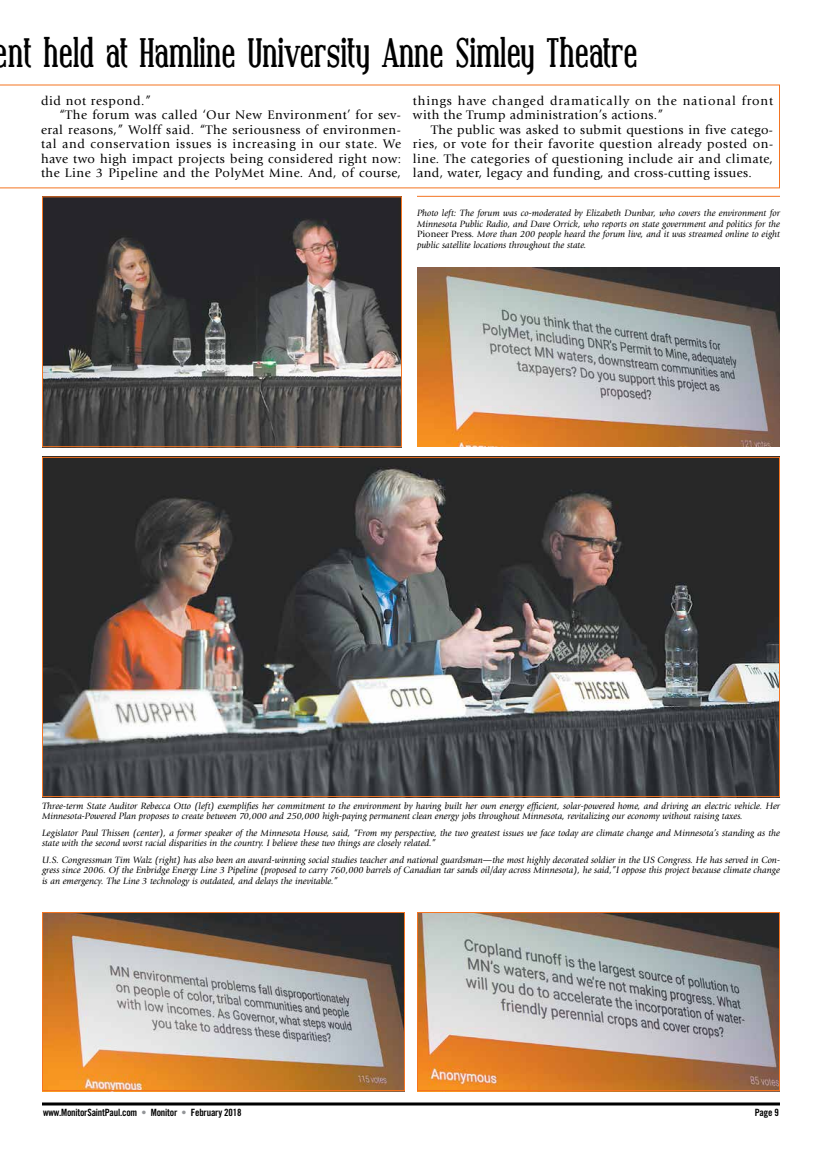
<style>
.page{position:relative;width:828px;height:1152px;background:#fff}
.page>*{position:absolute;margin:0;border:0;box-sizing:border-box;transform-origin:0 0}
.t1{font:700 41px "Covington Cond";letter-spacing:-.03em;color:#000}
.t2{font:13px/14.5px "Giovanni Std";letter-spacing:.035em;color:#000;text-align:justify}
.t3{font:13px/14.5px "Giovanni Std";letter-spacing:.065em;color:#000}
.t4{font:13px "Giovanni Std";letter-spacing:.055em;color:#000}
.t5{font:10px "Trade Gothic LT Std Bd Cn 20";letter-spacing:-.02em;color:#000}
.t6{font:italic 9.5px/10.5px "Giovanni Std";color:#000}
.s1{font-style:normal}
.s2{color:#939598}
</style>
<div class="page">
<svg style="left:42px;top:1102px;width:738px;height:4px;background:#3f3f3f"></svg>
<img style="left:44px;top:914px;width:359px;height:175px">
<div style="left:42px;top:912px;width:363px;height:179px;border:1px solid #f47421"></div>
<img style="left:44px;top:459px;width:734px;height:336px">
<img style="left:419px;top:914px;width:359px;height:175px">
<div style="left:417px;top:912px;width:363px;height:179px;border:1px solid #f47421"></div>
<img style="left:417px;top:268px;width:363px;height:179px">
<img style="left:44px;top:198px;width:356px;height:247px">
<div style="left:42px;top:196px;width:360px;height:251px;border:1px solid #f47421"></div>
<svg style="left:0;top:84px;width:780px;height:104px"></svg>
<hr style="left:417px;top:196px;width:363px;height:1px;background:#f47421">
<h1 class="t1" style="left:-7px;top:32px;width:647px">ent held at Hamline University Anne Simley Theatre</h1>
<h2 class="t2" style="left:41px;top:93px;width:112px">did not respond.”</h2>
<h2 class="t2" style="left:59px;top:108px;width:344px">“The forum was called ‘Our New Environment’ for sev-</h2>
<h2 class="t2" style="left:41px;top:122px;width:361px">eral reasons,” Wolff said. “The seriousness of environmen-</h2>
<h2 class="t4" style="left:41px;top:137px;width:362px">tal and conservation issues is increasing in our state. We</h2>
<h2 class="t2" style="left:41px;top:151px;width:362px">have two high impact projects being considered right now:</h2>
<h2 class="t2" style="left:41px;top:166px;width:361px">the Line 3 Pipeline and the PolyMet Mine. And, of course,</h2>
<h2 class="t3" style="left:413px;top:93px;width:362px">things have changed dramatically on the national front with the Trump administration’s actions.”</h2>
<p class="t2" style="left:413px;top:122px;width:362px;text-indent:18px">The public was asked to submit questions in five catego&shy;ries, or vote for their favorite question already posted on&shy;line. The categories of questioning include air and climate, land, water, legacy and funding, and cross-cutting issues.</p>
<p class="t6" style="left:417px;top:208px;width:365px;text-align:justify">Photo left: The forum was co-moderated by Elizabeth Dunbar, who covers the environment for Minnesota Public Radio, and Dave Orrick, who reports on state government and politics for the <span class="s1">Pioneer Press</span>. More than 200 people heard the forum live, and it was streamed online to eight public satellite locations throughout the state.</p>
<p class="t6" style="left:42px;top:801px;width:740px">Three-term State Auditor Rebecca Otto (left) exemplifies her commitment to the environment by having built her own energy efficient, solar-powered home, and driving an electric vehicle. Her<br>Minnesota-Powered Plan proposes to create between 70,000 and 250,000 high-paying permanent clean energy jobs throughout Minnesota, revitalizing our economy without raising taxes.</p>
<p class="t6" style="left:42px;top:828px;width:740px">Legislator Paul Thissen (center), a former speaker of the Minnesota House, said, “From my perspective, the two greatest issues we face today are climate change and Minnesota’s standing as the state with the second worst racial disparities in the country. I believe these two things are closely related.”</p>
<p class="t6" style="left:42px;top:855px;width:740px;text-align:justify">U.S. Congressman Tim Walz (right) has also been an award-winning social studies teacher and national guardsman—the most highly decorated soldier in the US Congress. He has served in Con&shy;gress since 2006. Of the Enbridge Energy Line 3 Pipeline (proposed to carry 760,000 barrels of Canadian tar sands oil/day across Minnesota), he said,”I oppose this project because climate change is an emergency. The Line 3 technology is outdated, and delays the inevitable.”</p>
<p class="t5" style="left:43px;top:1107px;width:200px">www.MonitorSaintPaul.com <span class="s2">•</span> Monitor <span class="s2">•</span> February 2018</p>
<p class="t5" style="left:755px;top:1107px;width:26px">Page 9</p>
</div>
